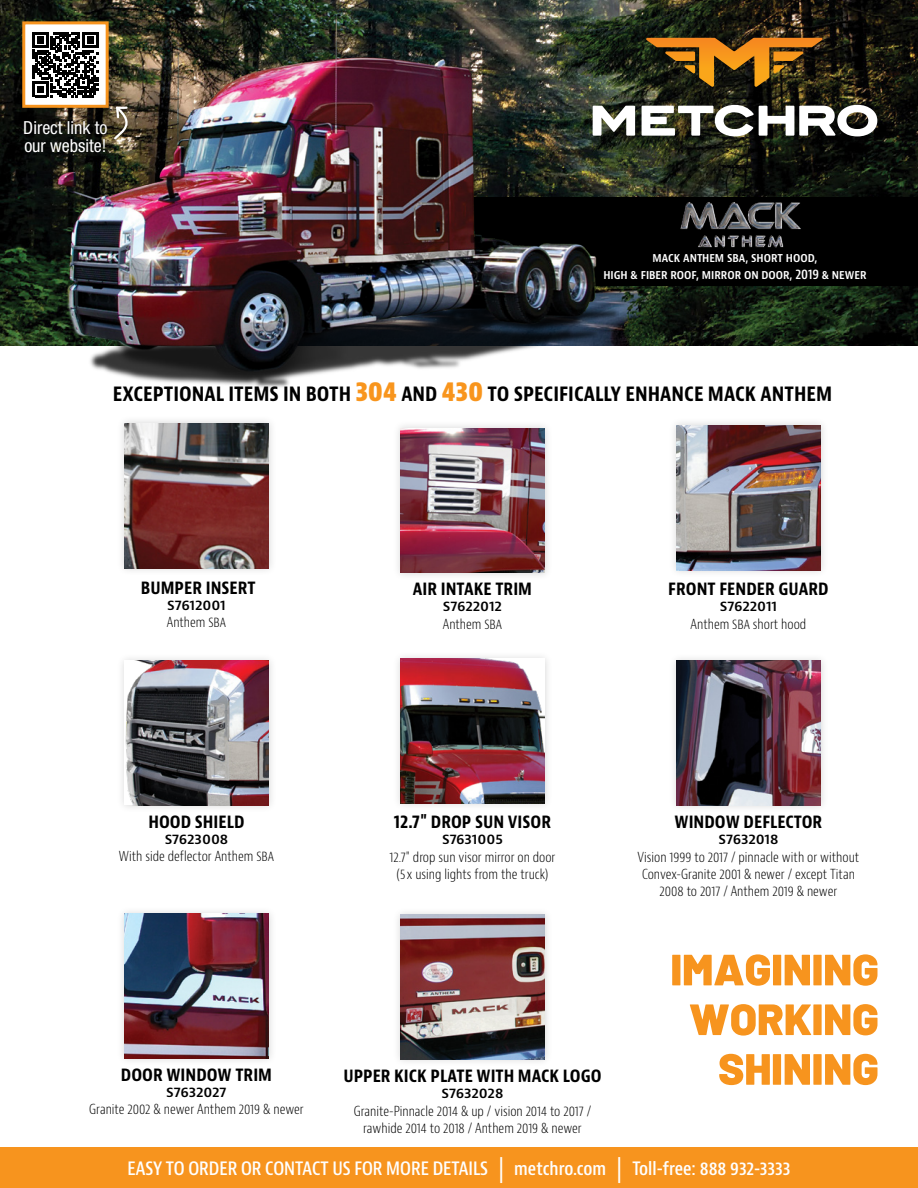
<style>
.page{position:relative;width:918px;height:1188px;background:#fff}
.page>*{position:absolute;margin:0;border:0;box-sizing:border-box;transform-origin:0 0}
.t1{font:700 condensed 21px "Bernino Sans";color:#000}
.t2{font:700 condensed 18px "Bernino Sans";color:#000}
.t3{font:600 condensed 18px "Bernino Sans";color:#fff}
.t4{font:condensed 18px/18px "Helvetica Neue LT Std";color:#fff}
.t5{font:300 condensed 13.5px/17.2px "Bernino Sans";color:#000;text-align:center}
.t6{font:600 13.5px "Bernino Sans";letter-spacing:-.01em;color:#000}
.t7{font:600 condensed 13.5px/17.2px "Bernino Sans";color:#fff;text-align:center}
.s1{font-size:27px;color:#f8951d}
.s2{font-size:27px}
</style>
<div class="page">
<img style="left:0;top:0;width:918px;height:346px">
<div style="left:312px;top:197px;width:606px;height:88px;background:#000"></div>
<svg style="left:618px;top:106px;width:17px;height:30px"></svg>
<svg style="left:642px;top:105px;width:235px;height:31px"></svg>
<svg style="left:646px;top:38px;width:177px;height:49px;background:#784f16"></svg>
<img style="left:18px;top:0;width:600px;height:388px">
<img style="left:642px;top:195px;width:186px;height:53px">
<div style="left:116px;top:415px;width:161px;height:161px;background:#f7f7f7"></div>
<img style="left:124px;top:423px;width:145px;height:145px">
<div style="left:668px;top:653px;width:161px;height:160px;background:#000;opacity:.16"></div>
<img style="left:676px;top:660px;width:145px;height:145px">
<div style="left:116px;top:906px;width:161px;height:160px;background:#000;opacity:.16"></div>
<img style="left:124px;top:914px;width:145px;height:144px">
<div style="left:392px;top:907px;width:161px;height:160px;background:#000;opacity:.16"></div>
<img style="left:400px;top:915px;width:145px;height:144px">
<div style="left:116px;top:653px;width:161px;height:160px;background:#000;opacity:.16"></div>
<img style="left:124px;top:660px;width:145px;height:145px">
<div style="left:392px;top:651px;width:161px;height:160px;background:#000;opacity:.16"></div>
<img style="left:400px;top:658px;width:145px;height:145px">
<div style="left:392px;top:420px;width:161px;height:161px;background:#f7f7f7"></div>
<img style="left:400px;top:429px;width:145px;height:144px">
<div style="left:668px;top:418px;width:161px;height:160px;background:#f7f7f7"></div>
<img style="left:676px;top:425px;width:145px;height:145px">
<svg style="left:672px;top:954px;width:205px;height:32px"></svg>
<svg style="left:690px;top:1004px;width:187px;height:32px"></svg>
<svg style="left:719px;top:1054px;width:158px;height:31px"></svg>
<div style="left:24px;top:23px;width:83px;height:83px;background:#fff"></div>
<svg style="left:33px;top:32px;width:65px;height:65px"></svg>
<div style="left:22px;top:21px;width:87px;height:87px;border:3px solid #f7941e"></div>
<div style="left:84px;top:88px;width:46px;height:67px;background:#000;opacity:.2"></div>
<svg style="left:112px;top:105px;width:24px;height:36px"></svg>
<div style="left:0;top:1148px;width:918px;height:40px;background:#f7941e"></div>
<h2 class="t4" style="left:23px;top:119px;width:86px">Direct link to our website!</h2>
<p class="t7" style="left:603px;top:249px;width:265px">mack anthem sba, short hood,<br>high &amp; fiber roof, mirror on door, 2019 &amp; newer</p>
<h1 class="t1" style="left:113px;top:381px;width:721px">EXCEPTIONAL ITEMS IN BOTH <span class="s1">304</span> AND <span class="s1">430</span> TO SPECIFICALLY ENHANCE MACK ANTHEM</h1>
<h2 class="t2" style="left:141px;top:576px;width:116px">BUMPER INSERT</h2>
<p class="t6" style="left:167px;top:597px;width:60px">S7612001</p>
<p class="t5" style="left:167px;top:614px;width:61px">Anthem SBA</p>
<h2 class="t2" style="left:413px;top:578px;width:121px">AIR INTAKE TRIM</h2>
<p class="t6" style="left:443px;top:598px;width:61px">S7622012</p>
<p class="t5" style="left:443px;top:615px;width:61px">Anthem SBA</p>
<h2 class="t2" style="left:668px;top:578px;width:162px">FRONT FENDER GUARD</h2>
<p class="t6" style="left:720px;top:598px;width:59px">S7622011</p>
<p class="t5" style="left:691px;top:615px;width:117px">Anthem SBA short hood</p>
<h2 class="t2" style="left:148px;top:810px;width:98px">HOOD SHIELD</h2>
<p class="t6" style="left:165px;top:830px;width:65px">S7623008</p>
<p class="t5" style="left:119px;top:848px;width:157px">With side deflector Anthem SBA</p>
<h2 class="t2" style="left:394px;top:811px;width:159px">12.7" DROP SUN VISOR</h2>
<p class="t6" style="left:442px;top:831px;width:62px">S7631005</p>
<p class="t5" style="left:390px;top:848px;width:168px">12.7" drop sun visor mirror on door (5 x using lights from the truck)</p>
<h2 class="t2" style="left:675px;top:811px;width:149px">WINDOW DEFLECTOR</h2>
<p class="t6" style="left:719px;top:831px;width:61px">S7632018</p>
<p class="t5" style="left:638px;top:848px;width:223px">Vision 1999 to 2017 / pinnacle with or without<br>Convex-Granite 2001 &amp; newer / except Titan<br>2008 to 2017 / Anthem 2019 &amp; newer</p>
<h2 class="t2" style="left:121px;top:1063px;width:153px">DOOR WINDOW TRIM</h2>
<p class="t6" style="left:166px;top:1083px;width:62px">S7632027</p>
<p class="t5" style="left:89px;top:1101px;width:216px">Granite 2002 &amp; newer Anthem 2019 &amp; newer</p>
<h2 class="t2" style="left:344px;top:1065px;width:260px">UPPER KICK PLATE WITH MACK LOGO</h2>
<p class="t6" style="left:442px;top:1085px;width:63px">S7632028</p>
<p class="t5" style="left:354px;top:1103px;width:239px">Granite-Pinnacle 2014 &amp; up / vision 2014 to 2017 / rawhide 2014 to 2018 / Anthem 2019 &amp; newer</p>
<h2 class="t3" style="left:127px;top:1157px;width:665px">EASY TO ORDER OR CONTACT US FOR MORE DETAILS <span class="s2">|</span> metchro.com <span class="s2">|</span> Toll-free: 888 932-3333</h2>
</div>
